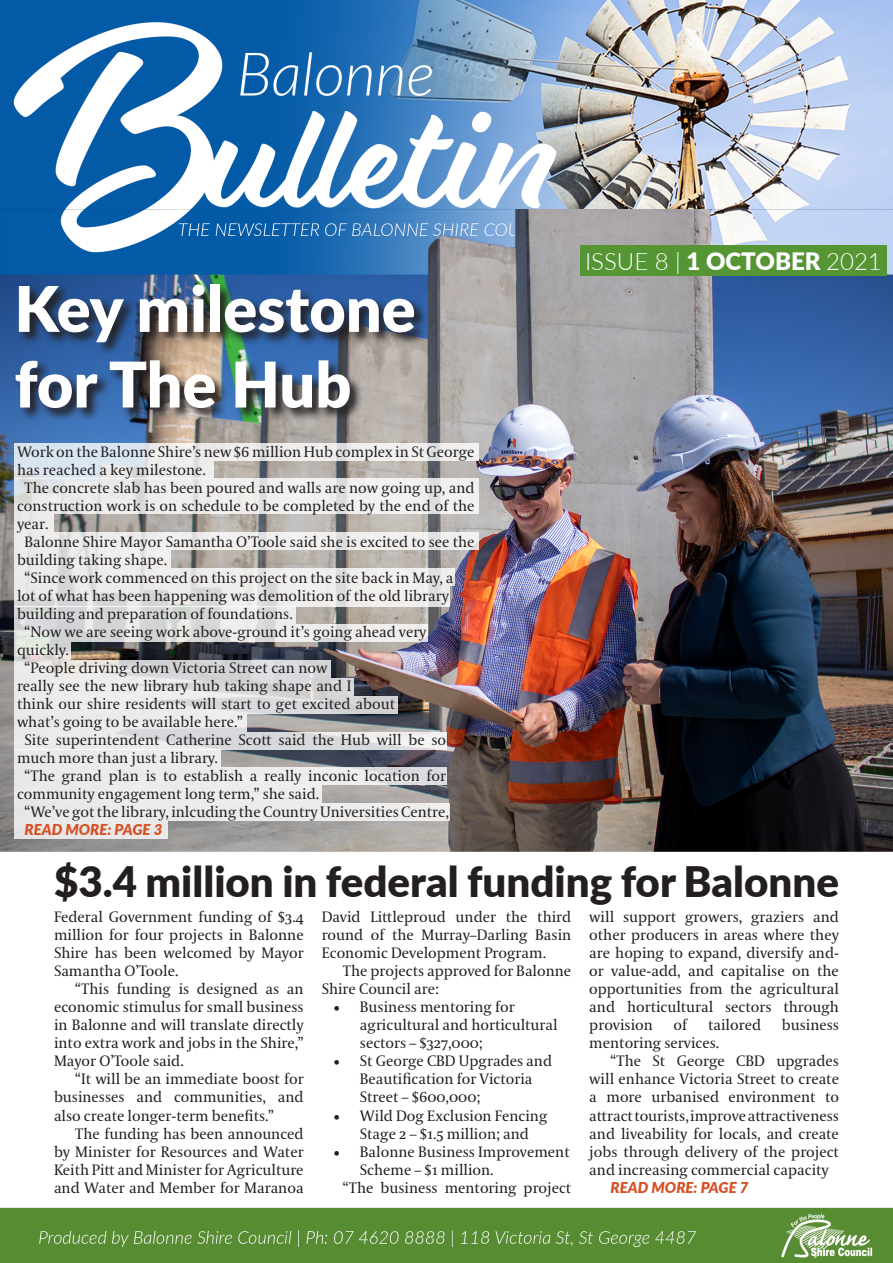
<style>
.page{position:relative;width:893px;height:1263px;background:#fff}
.page>*{position:absolute;margin:0;border:0;box-sizing:border-box;transform-origin:0 0}
.t1{font:900 63px/75.6px "Lato";color:#fff}
.t2{font:900 42px "Lato";color:#231f20}
.t3{font:300 24px "Lato";color:#fff}
.t4{font:15px/18px "Coranto 2";color:#231f20}
.t5{font:italic 900 15px "Lato";color:#d55227}
.s1{font-weight:900}
</style>
<div class="page">
<img style="left:0;top:0;width:893px;height:1263px">
<div style="left:580px;top:245px;width:306px;height:31px;background:#559534"></div>
<svg style="left:14px;top:443px;width:465px;height:18px;fill:#edecee"></svg>
<svg style="left:14px;top:461px;width:200px;height:17px;background:#e2e7ec"></svg>
<svg style="left:14px;top:478px;width:465px;height:18px;fill:#f0eeed"></svg>
<svg style="left:14px;top:496px;width:465px;height:18px;fill:#f0efed"></svg>
<div style="left:14px;top:514px;width:40px;height:18px;background:#ecebea"></div>
<svg style="left:14px;top:532px;width:465px;height:18px;fill:#f0efed"></svg>
<svg style="left:14px;top:550px;width:157px;height:18px;background:#eae9e9"></svg>
<svg style="left:14px;top:568px;width:441px;height:18px;fill:#eeedec"></svg>
<svg style="left:14px;top:586px;width:436px;height:20px;background:#e6e5e4"></svg>
<svg style="left:14px;top:606px;width:282px;height:18px;background:#dddede"></svg>
<svg style="left:14px;top:624px;width:414px;height:18px;background:#e2e2e1"></svg>
<svg style="left:14px;top:642px;width:57px;height:18px"></svg>
<svg style="left:14px;top:660px;width:317px;height:18px;background:#dcdcdc"></svg>
<svg style="left:14px;top:678px;width:340px;height:18px;background:#e1e1e1"></svg>
<div style="left:14px;top:696px;width:384px;height:18px;background:linear-gradient(to right,#f2f1f1,#d1d1d3)"></div>
<svg style="left:14px;top:714px;width:233px;height:18px;background:#e9e9e9"></svg>
<svg style="left:14px;top:732px;width:433px;height:17px;background:#e2e3e4"></svg>
<div style="left:14px;top:749px;width:207px;height:18px;background:#ecebeb"></div>
<div style="left:14px;top:767px;width:432px;height:18px;background:linear-gradient(to right,#ededec,#e7e7e8)"></div>
<div style="left:14px;top:785px;width:308px;height:18px;background:#ececec"></div>
<div style="left:14px;top:803px;width:436px;height:18px;background:#ecebeb"></div>
<div style="left:14px;top:821px;width:154px;height:18px;background:#e9e8e9"></div>
<img style="left:14px;top:283px;width:414px;height:139px">
<p class="t1" style="left:14px;top:268px;width:403px">Key milestone for The Hub</p>
<p class="t4" style="left:17px;top:443px;width:459px">Work on the Balonne Shire’s new $6 million Hub complex in St George has reached a key milestone.</p>
<p class="t4" style="left:17px;top:479px;width:459px;text-align:justify;text-indent:8px">The concrete slab has been poured and walls are now going up, and construction work is on schedule to be completed by the end of the year.</p>
<p class="t4" style="left:17px;top:533px;width:459px;text-indent:8px">Balonne Shire Mayor Samantha O’Toole said she is excited to see the building taking shape.</p>
<p class="t4" style="left:17px;top:569px;width:438px;text-indent:8px">“Since work commenced on this project on the site back in May, a lot of what has been happening was demolition of the old library building and preparation of foundations.</p>
<p class="t4" style="left:17px;top:623px;width:411px;text-indent:8px">“Now we are seeing work above-ground it’s going ahead very quickly.</p>
<p class="t4" style="left:17px;top:659px;width:380px;text-indent:8px">“People driving down Victoria Street can now<br>really see the new library hub taking shape and I<br>think our shire residents will start to get excited about what’s going to be available here.”</p>
<p class="t4" style="left:17px;top:731px;width:431px;text-indent:8px">Site superintendent Catherine Scott said the Hub will be so much more than just a library.</p>
<p class="t4" style="left:17px;top:767px;width:431px;text-indent:8px">“The grand plan is to establish a really inconic location for community engagement long term,” she said.</p>
<p class="t4" style="left:25px;top:803px;width:426px">“We’ve got the library, inlcuding the Country Universities Centre,</p>
<p class="t5" style="left:25px;top:818px;width:139px">READ MORE: PAGE 3</p>
<p class="t3" style="left:585px;top:245px;width:298px">ISSUE 8 | <span class="s1">1 OCTOBER</span> 2021</p>
<p class="t2" style="left:54px;top:850px;width:786px">$3.4 million in federal funding for Balonne</p>
<p class="t4" style="left:54px;top:909px;width:251px;text-align:justify">Federal Government funding of $3.4 million for four projects in Balonne Shire has been welcomed by Mayor Samantha O’Toole.</p>
<p class="t4" style="left:54px;top:981px;width:251px;text-align:justify;text-indent:21px">“This funding is designed as an economic stimulus for small business in Balonne and will translate directly into extra work and jobs in the Shire,” Mayor O’Toole said.</p>
<p class="t4" style="left:54px;top:1071px;width:251px;text-align:justify;text-indent:21px">“It will be an immediate boost for businesses and communities, and also create longer-term benefits.”</p>
<p class="t4" style="left:54px;top:1125px;width:251px;text-align:justify;text-indent:21px">The funding has been announced by Minister for Resources and Water Keith Pitt and Minister for Agriculture and Water and Member for Maranoa</p>
<p class="t4" style="left:322px;top:909px;width:251px;text-align:justify">David Littleproud under the third round of the Murray–Darling Basin Economic Development Program.</p>
<p class="t4" style="left:322px;top:963px;width:251px;text-indent:21px">The projects approved for Balonne<br>Shire Council are:</p>
<p class="t4" style="left:360px;top:999px;width:199px;text-indent:-27px">• Business mentoring for agricultural and horticultural sectors – $327,000;</p>
<p class="t4" style="left:360px;top:1053px;width:194px;text-indent:-27px">• St George CBD Upgrades and<br>Beautification for Victoria<br>Street – $600,000;</p>
<p class="t4" style="left:333px;top:1107px;width:216px;text-align:center">• Wild Dog Exclusion Fencing<br>Stage 2 – $1.5 million; and</p>
<p class="t4" style="left:360px;top:1143px;width:211px;text-indent:-27px">• Balonne Business Improvement<br>Scheme – $1 million.</p>
<p class="t4" style="left:343px;top:1179px;width:230px">“The business mentoring project</p>
<p class="t4" style="left:589px;top:909px;width:251px;text-align:justify">will support growers, graziers and other producers in areas where they are hoping to expand, diversify and&shy;or value-add, and capitalise on the opportunities from the agricultural and horticultural sectors through provision</p>
<p class="t4" style="left:674px;top:1017px;width:15px">of</p>
<p class="t4" style="left:708px;top:1017px;width:54px">tailored</p>
<p class="t4" style="left:782px;top:1017px;width:59px">business</p>
<p class="t4" style="left:589px;top:1035px;width:131px">mentoring services.</p>
<p class="t4" style="left:589px;top:1053px;width:251px;text-align:justify;text-indent:21px">“The St George CBD upgrades will enhance Victoria Street to create a more urbanised environment to attract tourists, improve attractiveness and liveability for locals, and create jobs through delivery of the project and increasing commercial capacity</p>
<p class="t5" style="left:611px;top:1176px;width:139px">READ MORE: PAGE 7</p>
</div>
